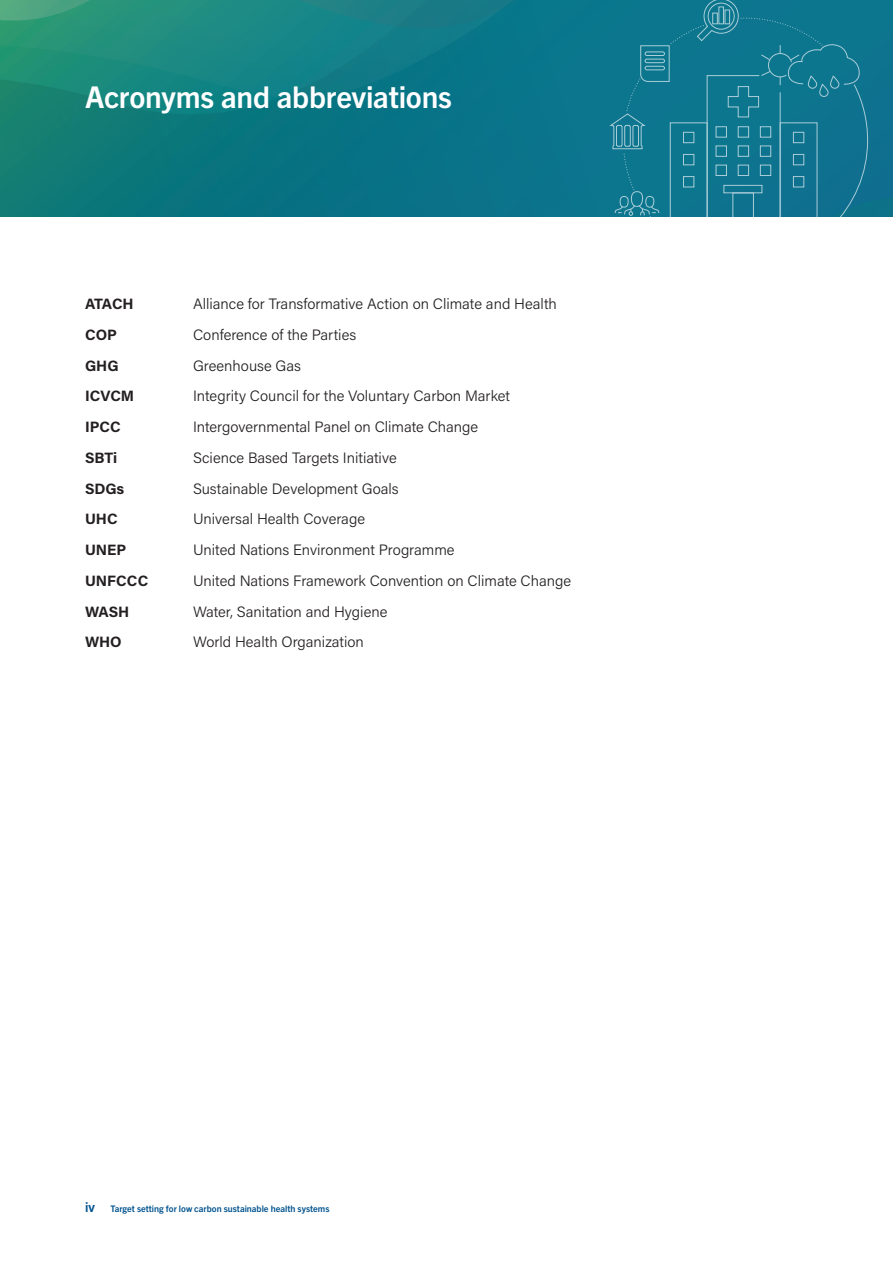
<style>
.page{position:relative;width:893px;height:1263px;background:#fff}
.page>*{position:absolute;margin:0;border:0;box-sizing:border-box;transform-origin:0 0}
.Head1-no_drop_cap{font:700 30px "Trade Gothic Next LT Pro";letter-spacing:-.005em;color:#fff}
.Acronym{font:300 15px "Acumin Pro";color:#231f20}
.Acronym-2{font:700 15px "Acumin Pro";color:#231f20}
.t1{font:700 9px "Trade Gothic Next LT Pro";color:#01538f}
.s1{font-size:13.5px}
</style>
<div class="page">
<svg style="left:0;top:0;width:893px;height:216px;background:#117a87"></svg>
<h1 class="Head1-no_drop_cap" style="left:85px;top:76px;width:368px">Acronyms and abbreviations</h1>
<p class="Acronym-2" style="left:85px;top:293px;width:50px">ATACH</p>
<p class="Acronym" style="left:193px;top:293px;width:365px">Alliance for Transformative Action on Climate and Health</p>
<p class="Acronym-2" style="left:85px;top:324px;width:33px">COP</p>
<p class="Acronym" style="left:193px;top:324px;width:165px">Conference of the Parties</p>
<p class="Acronym-2" style="left:85px;top:355px;width:35px">GHG</p>
<p class="Acronym" style="left:193px;top:355px;width:109px">Greenhouse Gas</p>
<p class="Acronym-2" style="left:85px;top:386px;width:51px">ICVCM</p>
<p class="Acronym" style="left:193px;top:386px;width:319px">Integrity Council for the Voluntary Carbon Market</p>
<p class="Acronym-2" style="left:85px;top:416px;width:37px">IPCC</p>
<p class="Acronym" style="left:193px;top:417px;width:287px">Intergovernmental Panel on Climate Change</p>
<p class="Acronym-2" style="left:85px;top:447px;width:34px">SBTi</p>
<p class="Acronym" style="left:193px;top:447px;width:205px">Science Based Targets Initiative</p>
<p class="Acronym-2" style="left:85px;top:478px;width:41px">SDGs</p>
<p class="Acronym" style="left:193px;top:478px;width:207px">Sustainable Development Goals</p>
<p class="Acronym-2" style="left:85px;top:509px;width:34px">UHC</p>
<p class="Acronym" style="left:193px;top:509px;width:174px">Universal Health Coverage</p>
<p class="Acronym-2" style="left:85px;top:539px;width:43px">UNEP</p>
<p class="Acronym" style="left:193px;top:540px;width:263px">United Nations Environment Programme</p>
<p class="Acronym-2" style="left:85px;top:570px;width:65px">UNFCCC</p>
<p class="Acronym" style="left:193px;top:570px;width:380px">United Nations Framework Convention on Climate Change</p>
<p class="Acronym-2" style="left:85px;top:601px;width:46px">WASH</p>
<p class="Acronym" style="left:193px;top:601px;width:196px">Water, Sanitation and Hygiene</p>
<p class="Acronym-2" style="left:85px;top:632px;width:38px">WHO</p>
<p class="Acronym" style="left:193px;top:632px;width:172px">World Health Organization</p>
<p class="t1" style="left:85px;top:1202px;width:246px"><span class="s1">iv</span> Target setting for low carbon sustainable health systems</p>
</div>
